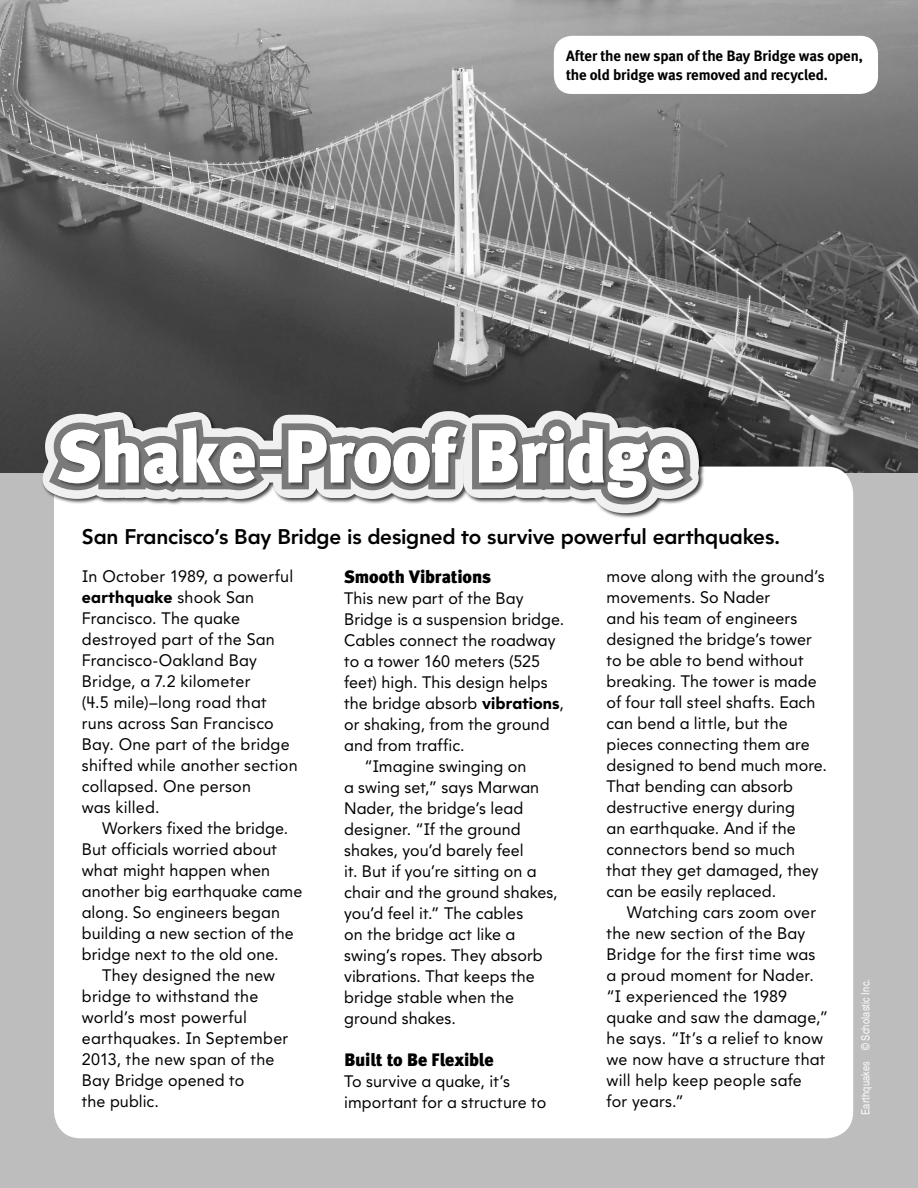
<style>
.page{position:relative;width:918px;height:1188px;background:#bdbdbd}
.page>*{position:absolute;margin:0;border:0;box-sizing:border-box;transform-origin:0 0}
.t1{font:900 74.7px "Meta Plus Lining";letter-spacing:-.015em;color:#fff}
.t2{font:800 21px "Math";letter-spacing:-.015em;color:#000}
.t3{font:900 18px "Meta Plus Lining";letter-spacing:-.01em;color:#000}
.t4{font:16.5px/21px "Math";letter-spacing:.005em;color:#000}
.t5{font:700 15px/18.8px "Meta Plus Lining";letter-spacing:-.01em;color:#000}
.t6{font:condensed 11.25px "Helvetica";letter-spacing:.015em;color:#fff}
.s1{font-weight:900}
</style>
<div class="page">
<img style="left:0;top:0;width:918px;height:473px">
<div style="left:554px;top:36px;width:324px;height:58px;background:#fff;border-radius:18px"></div>
<div style="left:54px;top:467px;width:799px;height:671px;background:#fff;border-radius:27px"></div>
<svg style="left:18px;top:362px;width:707px;height:156px"></svg>
<div style="left:59px;top:427px;width:628px;height:75px;background:#000;opacity:.35"></div>
<hr style="left:542px;top:461px;width:2px;height:28px;background:#7a7a7a">
<p class="t5" style="left:566px;top:47px;width:298px">After the new span of the Bay Bridge was open, the old bridge was removed and recycled.</p>
<h1 class="t1" style="left:57px;top:413px;width:629px">Shake-Proof Bridge</h1>
<p class="t2" style="left:82px;top:524px;width:700px">San Francisco’s Bay Bridge is designed to survive powerful earthquakes.</p>
<p class="t4" style="left:82px;top:566px;width:217px">In October 1989, a powerful <span class="s1">earthquake</span> shook San<br>Francisco. The quake destroyed part of the San<br>Francisco-Oakland Bay<br>Bridge, a 7.2 kilometer<br>(4.5 mile)–long road that runs across San Francisco<br>Bay. One part of the bridge shifted while another section collapsed. One person<br>was killed.</p>
<p class="t4" style="left:102px;top:818px;width:188px">Workers fixed the bridge.</p>
<p class="t4" style="left:82px;top:839px;width:197px">But officials worried about</p>
<p class="t4" style="left:82px;top:860px;width:190px">what might happen when</p>
<p class="t4" style="left:82px;top:881px;width:222px">another big earthquake came</p>
<p class="t4" style="left:82px;top:902px;width:200px">along. So engineers began</p>
<p class="t4" style="left:82px;top:923px;width:213px">building a new section of the</p>
<p class="t4" style="left:82px;top:944px;width:198px">bridge next to the old one.</p>
<p class="t4" style="left:102px;top:965px;width:175px">They designed the new</p>
<p class="t4" style="left:82px;top:986px;width:178px">bridge to withstand the</p>
<p class="t4" style="left:82px;top:1007px;width:167px">world’s most powerful</p>
<p class="t4" style="left:82px;top:1028px;width:208px">earthquakes. In September</p>
<p class="t4" style="left:82px;top:1049px;width:194px">2013, the new span of the</p>
<p class="t4" style="left:82px;top:1070px;width:164px">Bay Bridge opened to</p>
<p class="t4" style="left:82px;top:1091px;width:79px">the public.</p>
<p class="t3" style="left:344px;top:567px;width:148px">Smooth Vibrations</p>
<p class="t4" style="left:344px;top:588px;width:181px">This new part of the Bay</p>
<p class="t4" style="left:344px;top:609px;width:222px">Bridge is a suspension bridge.</p>
<p class="t4" style="left:344px;top:630px;width:213px">Cables connect the roadway</p>
<p class="t4" style="left:344px;top:651px;width:197px">to a tower 160 meters (525</p>
<p class="t4" style="left:344px;top:672px;width:205px">feet) high. This design helps</p>
<p class="t4" style="left:344px;top:693px;width:221px">the bridge absorb <span class="s1">vibrations</span>,</p>
<p class="t4" style="left:344px;top:714px;width:207px">or shaking, from the ground</p>
<p class="t4" style="left:344px;top:735px;width:122px">and from traffic.</p>
<p class="t4" style="left:364px;top:756px;width:164px">“Imagine swinging on</p>
<p class="t4" style="left:344px;top:777px;width:196px">a swing set,” says Marwan</p>
<p class="t4" style="left:344px;top:798px;width:180px">Nader, the bridge’s lead</p>
<p class="t4" style="left:344px;top:819px;width:178px">designer. “If the ground</p>
<p class="t4" style="left:344px;top:840px;width:181px">shakes, you’d barely feel</p>
<p class="t4" style="left:344px;top:861px;width:194px">it. But if you’re sitting on a</p>
<p class="t4" style="left:344px;top:882px;width:215px">chair and the ground shakes,</p>
<p class="t4" style="left:344px;top:903px;width:181px">you’d feel it.” The cables</p>
<p class="t4" style="left:344px;top:924px;width:172px">on the bridge act like a</p>
<p class="t4" style="left:344px;top:945px;width:200px">swing’s ropes. They absorb</p>
<p class="t4" style="left:344px;top:966px;width:192px">vibrations. That keeps the</p>
<p class="t4" style="left:344px;top:987px;width:172px">bridge stable when the</p>
<p class="t4" style="left:344px;top:1008px;width:113px">ground shakes.</p>
<p class="t3" style="left:344px;top:1049px;width:151px">Built to Be Flexible</p>
<p class="t4" style="left:344px;top:1070px;width:204px">To survive a quake, it’s important for a structure to</p>
<p class="t4" style="left:607px;top:566px;width:222px">move along with the ground’s movements. So Nader<br>and his team of engineers designed the bridge’s tower to be able to bend without breaking. The tower is made of four tall steel shafts. Each can bend a little, but the pieces connecting them are designed to bend much more.<br>That bending can absorb destructive energy during<br>an earthquake. And if the connectors bend so much that they get damaged, they can be easily replaced.</p>
<p class="t4" style="left:607px;top:902px;width:223px;text-indent:20px">Watching cars zoom over the new section of the Bay<br>Bridge for the first time was a proud moment for Nader. “I experienced the 1989 quake and saw the damage,” he says. “It’s a relief to know we now have a structure that will help keep people safe<br>for years.”</p>
<p class="t6" style="left:859px;top:1115px;width:137px;rotate:-90deg">Earthquakes © Scholastic Inc.</p>
</div>
